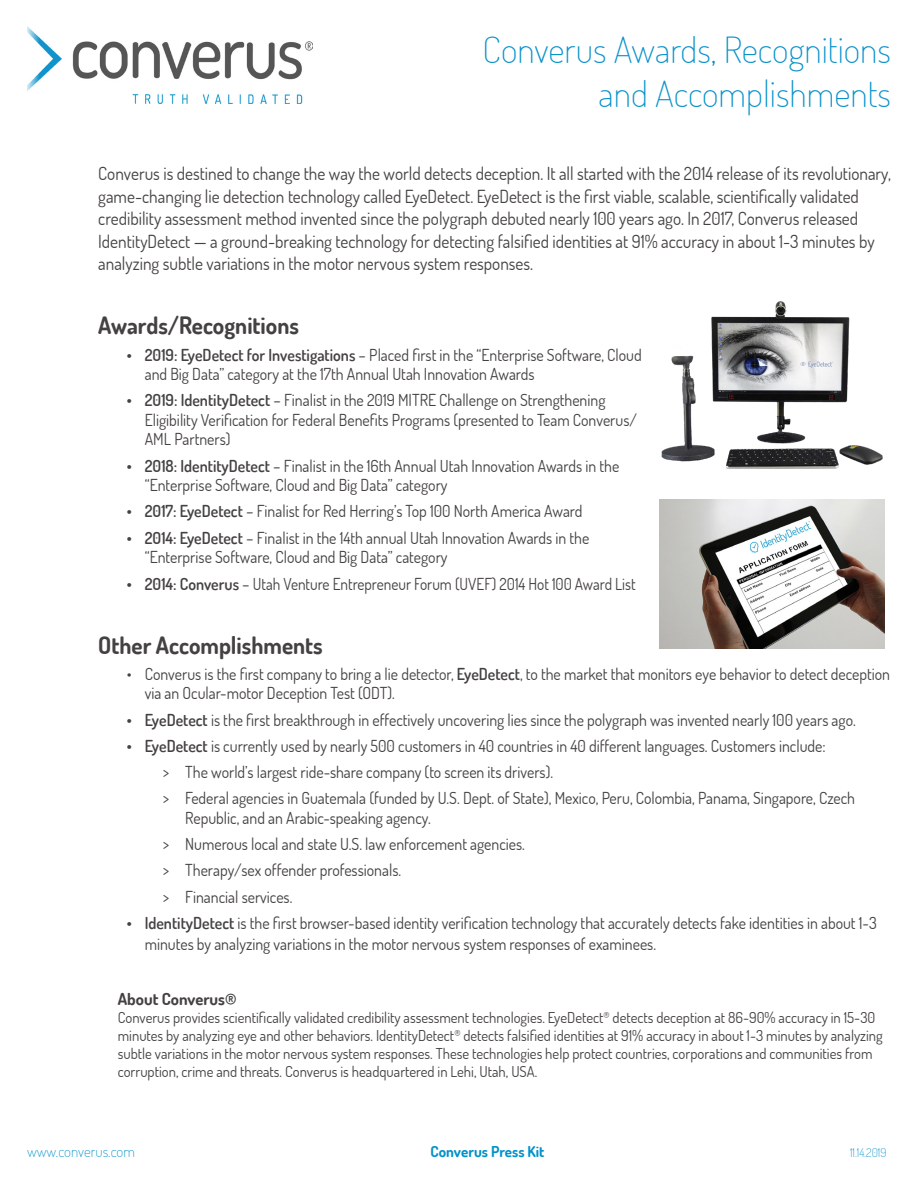
<style>
.page{position:relative;width:918px;height:1188px;background:#fff}
.page>*{position:absolute;margin:0;border:0;box-sizing:border-box;transform-origin:0 0}
.t1{font:200 36px/43.2px "Dosis";color:#0992ca;text-align:right}
.t2{font:700 24px "Dosis";color:#231f20;scale:.96 1}
.t3{font:18px/22.5px "Dosis";color:#231f20;scale:.96 1}
.t4{font:16.5px/19.5px "Dosis";color:#231f20;scale:.96 1}
.t5{font:700 16.5px "Dosis";color:#231f20}
.t6{font:15px/18px "Dosis";color:#231f20}
.t7{font:200 15px "Dosis";color:#0192ca}
.t8{font:700 15px "Dosis";color:#0192ca}
.t9{font:200 12px "Dosis";color:#0192ca}
.s1{font-weight:600}
</style>
<div class="page">
<img style="left:27px;top:27px;width:285px;height:77px">
<img style="left:660px;top:500px;width:225px;height:149px">
<img style="left:661px;top:301px;width:222px;height:168px">
<h1 class="t1" style="left:483px;top:28px;width:410px">Converus Awards, Recognitions and Accomplishments</h1>
<p class="t3" style="left:98px;top:162px;width:827px">Converus is destined to change the way the world detects deception. It all started with the 2014 release of its revolutionary, game-changing lie detection technology called EyeDetect. EyeDetect is the first viable, scalable, scientifically validated credibility assessment method invented since the polygraph debuted nearly 100 years ago. In 2017, Converus released IdentityDetect — a ground-breaking technology for detecting falsified identities at 91% accuracy in about 1-3 minutes by analyzing subtle variations in the motor nervous system responses.</p>
<h2 class="t2" style="left:98px;top:310px;width:211px">Awards/Recognitions</h2>
<p class="t4" style="left:145px;top:344px;width:519px;text-indent:-18px"><span class="s1">• 2019: EyeDetect for Investigations</span> – Placed first in the “Enterprise Software, Cloud and Big Data” category at the 17th Annual Utah Innovation Awards</p>
<p class="t4" style="left:145px;top:390px;width:514px;text-indent:-18px"><span class="s1">• 2019: IdentityDetect</span> – Finalist in the 2019 MITRE Challenge on Strengthening<br>Eligibility Verification for Federal Benefits Programs (presented to Team Converus/<br>AML Partners)</p>
<p class="t4" style="left:145px;top:455px;width:496px;text-indent:-18px"><span class="s1">• 2018: IdentityDetect</span> – Finalist in the 16th Annual Utah Innovation Awards in the “Enterprise Software, Cloud and Big Data” category</p>
<p class="t4" style="left:127px;top:501px;width:476px"><span class="s1">• 2017: EyeDetect</span> – Finalist for Red Herring’s Top 100 North America Award</p>
<p class="t4" style="left:145px;top:527px;width:465px;text-indent:-18px"><span class="s1">• 2014: EyeDetect</span> – Finalist in the 14th annual Utah Innovation Awards in the “Enterprise Software, Cloud and Big Data” category</p>
<p class="t4" style="left:127px;top:573px;width:532px"><span class="s1">• 2014: Converus</span> – Utah Venture Entrepreneur Forum (UVEF) 2014 Hot 100 Award List</p>
<h2 class="t2" style="left:98px;top:629px;width:235px">Other Accomplishments</h2>
<p class="t4" style="left:145px;top:664px;width:778px;text-indent:-18px">• Converus is the first company to bring a lie detector, <span class="s1">EyeDetect</span>, to the market that monitors eye behavior to detect deception via an Ocular-motor Deception Test (ODT).</p>
<p class="t4" style="left:127px;top:709px;width:761px"><span class="s1">• EyeDetect</span> is the first breakthrough in effectively uncovering lies since the polygraph was invented nearly 100 years ago.</p>
<p class="t4" style="left:163px;top:732px;width:723px;line-height:26.2px;text-indent:-36px"><span class="s1">• EyeDetect</span> is currently used by nearly 500 customers in 40 countries in 40 different languages. Customers include:<br>&gt; The world’s largest ride-share company (to screen its drivers).<br>&gt; Federal agencies in Guatemala (funded by U.S. Dept. of State), Mexico, Peru, Colombia, Panama, Singapore, Czech</p>
<p class="t4" style="left:163px;top:804px;width:379px;line-height:26.2px;text-indent:22px">Republic, and an Arabic-speaking agency.<br>&gt; Numerous local and state U.S. law enforcement agencies. &gt; Therapy/sex offender professionals.<br>&gt; Financial services.</p>
<p class="t4" style="left:145px;top:912px;width:764px;line-height:21.6px;text-indent:-18px"><span class="s1">• IdentityDetect</span> is the first browser-based identity verification technology that accurately detects fake identities in about 1-3 minutes by analyzing variations in the motor nervous system responses of examinees.</p>
<p class="t5" style="left:118px;top:989px;width:120px">About Converus®</p>
<p class="t6" style="left:118px;top:1008px;width:767px">Converus provides scientifically validated credibility assessment technologies. EyeDetect<sup>®</sup> detects deception at 86-90% accuracy in 15-30 minutes by analyzing eye and other behaviors. IdentityDetect<sup>®</sup> detects falsified identities at 91% accuracy in about 1-3 minutes by analyzing subtle variations in the motor nervous system responses. These technologies help protect countries, corporations and communities from corruption, crime and threats. Converus is headquartered in Lehi, Utah, USA.</p>
<p class="t7" style="left:27px;top:1142px;width:109px">www.converus.com</p>
<p class="t8" style="left:431px;top:1142px;width:115px">Converus Press Kit</p>
<p class="t9" style="left:850px;top:1145px;width:38px">11.14.2019</p>
</div>
